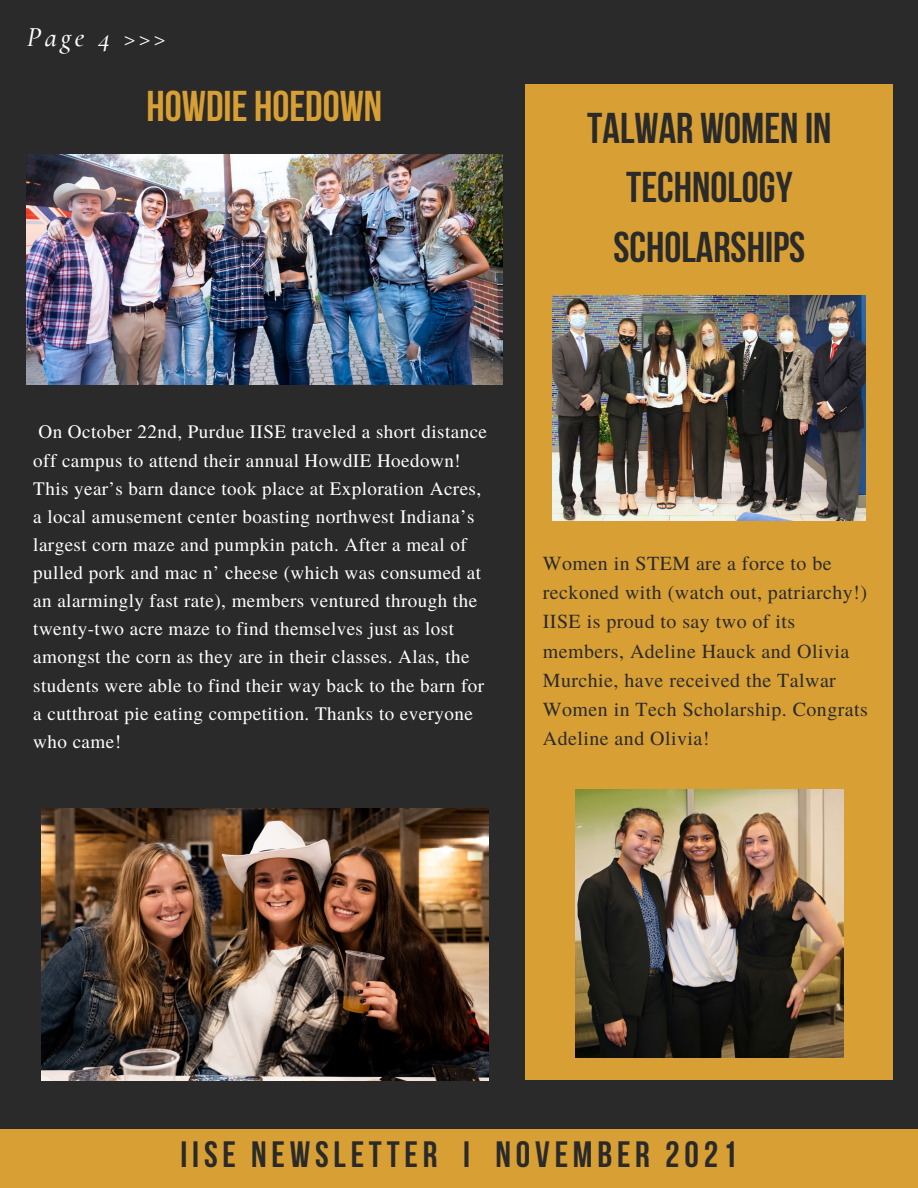
<style>
.page{position:relative;width:918px;height:1188px;background:#2b2a2a}
.page>*{position:absolute;margin:0;border:0;box-sizing:border-box;transform-origin:0 0}
.t1{font:700 42.9px/59.7px "Bebas Neue";color:#2b2a2a;text-align:center}
.t2{font:700 42.9px "Bebas Neue";color:#d8a034}
.t3{font:700 36.45px "Bebas Neue";letter-spacing:.13em;color:#2b2a2a}
.t4{font:italic 500 27.75px "Cormorant Garamond";color:#fff}
.t5{font:19.95px/29.2px "Te X Gyre Termes";letter-spacing:.025em;color:#2b2a2a}
.t6{font:19.05px/28.2px "Te X Gyre Termes";letter-spacing:.025em;color:#fff}
</style>
<div class="page">
<div style="left:0;top:1129px;width:918px;height:59px;background:#d8a034"></div>
<div style="left:525px;top:85px;width:368px;height:995px;background:#d8a034"></div>
<img style="left:27px;top:154px;width:476px;height:231px">
<img style="left:41px;top:809px;width:448px;height:271px">
<img style="left:553px;top:296px;width:313px;height:225px">
<img style="left:575px;top:789px;width:268px;height:268px">
<p class="t4" style="left:27px;top:20px;width:140px">Page 4 &gt;&gt;&gt;</p>
<p class="t2" style="left:147px;top:89px;width:237px">HOWDIE HOEDOWN</p>
<p class="t1" style="left:587px;top:102px;width:246px">TALWAR WOMEN IN<br>TECHNOLOGY<br>SCHOLARSHIPS</p>
<p class="t6" style="left:33px;top:417px;width:455px">On October 22nd, Purdue IISE traveled a short distance off campus to attend their annual HowdIE Hoedown!<br>This year’s barn dance took place at Exploration Acres, a local amusement center boasting northwest Indiana’s largest corn maze and pumpkin patch. After a meal of pulled pork and mac n’ cheese (which was consumed at an alarmingly fast rate), members ventured through the twenty-two acre maze to find themselves just as lost amongst the corn as they are in their classes. Alas, the students were able to find their way back to the barn for a cutthroat pie eating competition. Thanks to everyone who came!</p>
<p class="t5" style="left:543px;top:548px;width:327px">Women in STEM are a force to be reckoned with (watch out, patriarchy!)<br>IISE is proud to say two of its members, Adeline Hauck and Olivia<br>Murchie, have received the Talwar<br>Women in Tech Scholarship. Congrats<br>Adeline and Olivia!</p>
<p class="t3" style="left:181px;top:1139px;width:558px">IISE NEWSLETTER I NOVEMBER 2021</p>
</div>
